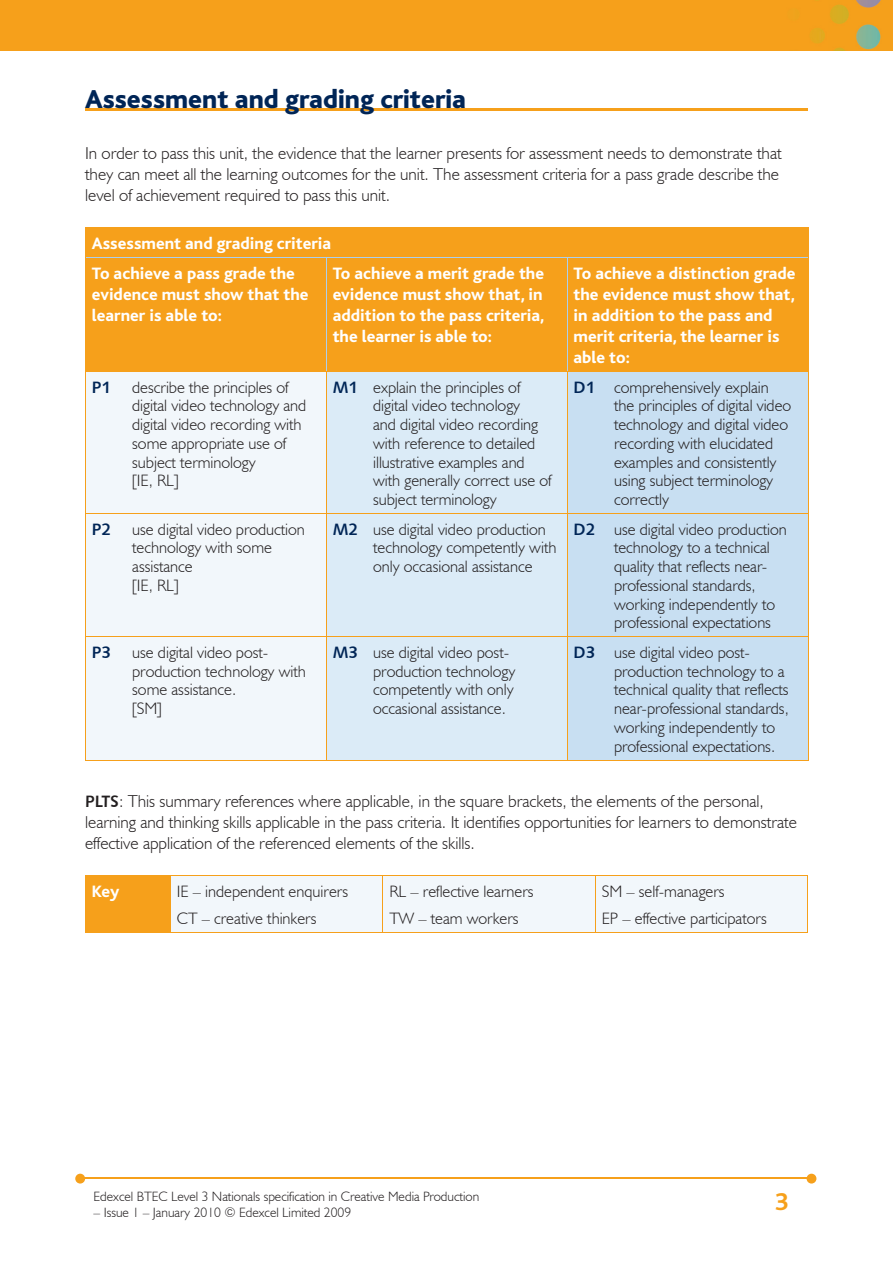
<style>
.page{position:relative;width:893px;height:1263px;background:#fff}
.page>*{position:absolute;margin:0;border:0;box-sizing:border-box;transform-origin:0 0}
.t1{font:800 27px "Bliss";color:#002556}
.t2{font:700 25.5px "Bliss";color:#f6a01b}
.t3{font:300 17.25px/21px "Humanist 521 BT";color:#231f20}
.t4{font:800 17.25px/21px "Bliss";color:#fff}
.t5{font:300 16.5px/18.8px "Humanist 521 BT";color:#231f20}
.t6{font:16.5px "Humanist 531 BT Bold A";color:#002556}
.t7{font:300 13.5px "Humanist 521 BT";color:#231f20}
.s1{font-family:"Humanist 531 BT Bold A";font-weight:400;color:#002556}
.s2{font-family:"Humanist 531 BT Bold A";font-weight:400;font-size:16.5px}
</style>
<div class="page">
<div style="left:0;top:0;width:893px;height:51px;background:#f6a01b"></div>
<hr style="left:82px;top:1178px;width:728px;height:1px;background:#f6a01b">
<svg style="left:807px;top:1174px;width:9px;height:9px"></svg>
<svg style="left:75px;top:1174px;width:10px;height:9px"></svg>
<hr style="left:85px;top:108px;width:723px;height:2px;background:#f6a01b">
<div style="left:86px;top:228px;width:722px;height:143px;background:#f6a01b"></div>
<div style="left:86px;top:372px;width:240px;height:388px;background:#f2f7fb"></div>
<div style="left:327px;top:372px;width:240px;height:388px;background:#dbebf7"></div>
<div style="left:568px;top:372px;width:240px;height:388px;background:#c8dff2"></div>
<svg style="left:85px;top:228px;width:1px;height:29px"></svg>
<svg style="left:808px;top:228px;width:1px;height:29px"></svg>
<hr style="left:85px;top:227px;width:241px;height:1px;background:#f6a01b">
<hr style="left:326px;top:227px;width:241px;height:1px;background:#f6a01b">
<hr style="left:567px;top:227px;width:241px;height:1px;background:#f6a01b">
<hr style="left:85px;top:257px;width:1px;height:114px;background:#f6a01b">
<hr style="left:86px;top:257px;width:240px;height:1px;background:#accfed">
<hr style="left:326px;top:258px;width:1px;height:113px;background:#accfed">
<hr style="left:326px;top:257px;width:241px;height:1px;background:#accfed">
<hr style="left:567px;top:258px;width:1px;height:113px;background:#accfed">
<hr style="left:808px;top:257px;width:1px;height:114px;background:#f6a01b">
<hr style="left:567px;top:257px;width:241px;height:1px;background:#accfed">
<hr style="left:85px;top:372px;width:1px;height:141px;background:#f6a01b">
<hr style="left:85px;top:371px;width:241px;height:1px;background:#f6a01b">
<hr style="left:326px;top:372px;width:1px;height:141px;background:#f6a01b">
<hr style="left:326px;top:371px;width:241px;height:1px;background:#f6a01b">
<hr style="left:567px;top:372px;width:1px;height:141px;background:#f6a01b">
<hr style="left:808px;top:372px;width:1px;height:141px;background:#f6a01b">
<hr style="left:567px;top:371px;width:241px;height:1px;background:#f6a01b">
<hr style="left:326px;top:514px;width:1px;height:122px;background:#f6a01b">
<hr style="left:567px;top:514px;width:1px;height:122px;background:#f6a01b">
<hr style="left:85px;top:514px;width:1px;height:122px;background:#f6a01b">
<hr style="left:808px;top:514px;width:1px;height:122px;background:#f6a01b">
<hr style="left:85px;top:513px;width:241px;height:1px;background:#f6a01b">
<hr style="left:326px;top:513px;width:241px;height:1px;background:#f6a01b">
<hr style="left:567px;top:513px;width:241px;height:1px;background:#f6a01b">
<hr style="left:326px;top:637px;width:1px;height:123px;background:#f6a01b">
<hr style="left:567px;top:637px;width:1px;height:123px;background:#f6a01b">
<hr style="left:85px;top:760px;width:241px;height:1px;background:#f6a01b">
<hr style="left:326px;top:760px;width:241px;height:1px;background:#f6a01b">
<hr style="left:567px;top:760px;width:241px;height:1px;background:#f6a01b">
<hr style="left:85px;top:637px;width:1px;height:123px;background:#f6a01b">
<hr style="left:808px;top:637px;width:1px;height:123px;background:#f6a01b">
<hr style="left:85px;top:636px;width:241px;height:1px;background:#f6a01b">
<hr style="left:326px;top:636px;width:241px;height:1px;background:#f6a01b">
<hr style="left:567px;top:636px;width:241px;height:1px;background:#f6a01b">
<div style="left:85px;top:875px;width:85px;height:57px;background:#f6a01b"></div>
<div style="left:171px;top:876px;width:636px;height:56px;background:#f2f7fb"></div>
<hr style="left:85px;top:932px;width:85px;height:1px;background:#f6a01b">
<hr style="left:170px;top:932px;width:213px;height:1px;background:#f6a01b">
<hr style="left:383px;top:932px;width:212px;height:1px;background:#f6a01b">
<hr style="left:595px;top:932px;width:213px;height:1px;background:#f6a01b">
<hr style="left:170px;top:876px;width:1px;height:56px;background:#f6a01b">
<hr style="left:383px;top:876px;width:1px;height:56px;background:#f6a01b">
<hr style="left:595px;top:876px;width:1px;height:56px;background:#f6a01b">
<hr style="left:807px;top:876px;width:1px;height:56px;background:#f6a01b">
<hr style="left:170px;top:875px;width:213px;height:1px;background:#f6a01b">
<hr style="left:383px;top:875px;width:212px;height:1px;background:#f6a01b">
<hr style="left:595px;top:875px;width:213px;height:1px;background:#f6a01b">
<h1 class="t1" style="left:85px;top:85px;width:383px">Assessment and grading criteria</h1>
<p class="t3" style="left:85px;top:142px;width:698px">In order to pass this unit, the evidence that the learner presents for assessment needs to demonstrate that they can meet all the learning outcomes for the unit. The assessment criteria for a pass grade describe the level of achievement required to pass this unit.</p>
<p class="t4" style="left:92px;top:229px;width:241px;line-height:30.2px">Assessment and grading criteria<br>To achieve a pass grade the</p>
<p class="t4" style="left:92px;top:284px;width:218px">evidence must show that the learner is able to:</p>
<p class="t4" style="left:333px;top:263px;width:213px;text-align:justify">To achieve a merit grade the evidence must show that, in addition to the pass criteria, the learner is able to:</p>
<p class="t4" style="left:574px;top:263px;width:224px">To achieve a distinction grade the evidence must show that, in addition to the pass and merit criteria, the learner is able to:</p>
<p class="t6" style="left:92px;top:377px;width:21px">P1</p>
<p class="t5" style="left:132px;top:377px;width:176px">describe the principles of digital video technology and digital video recording with some appropriate use of subject terminology<br>[IE, RL]</p>
<p class="t5" style="left:373px;top:377px;width:180px;text-indent:-40px"><span class="s1">M1</span> explain the principles of digital video technology<br>and digital video recording with reference to detailed illustrative examples and with generally correct use of subject terminology</p>
<p class="t5" style="left:614px;top:377px;width:179px;text-indent:-40px"><span class="s1">D1</span> comprehensively explain the principles of digital video technology and digital video recording with elucidated examples and consistently using subject terminology correctly</p>
<p class="t6" style="left:92px;top:519px;width:21px">P2</p>
<p class="t5" style="left:132px;top:519px;width:174px">use digital video production technology with some assistance<br>[IE, RL]</p>
<p class="t5" style="left:373px;top:519px;width:185px;text-indent:-40px"><span class="s1">M2</span> use digital video production technology competently with only occasional assistance</p>
<p class="t5" style="left:614px;top:519px;width:174px;text-indent:-40px"><span class="s1">D2</span> use digital video production technology to a technical quality that reflects near&shy;professional standards, working independently to professional expectations</p>
<p class="t6" style="left:92px;top:642px;width:21px">P3</p>
<p class="t5" style="left:132px;top:643px;width:175px">use digital video post&shy;production technology with some assistance.<br>[SM]</p>
<p class="t5" style="left:373px;top:643px;width:144px;text-indent:-40px"><span class="s1">M3</span> use digital video post&shy;production technology competently with only occasional assistance.</p>
<p class="t5" style="left:614px;top:643px;width:176px;text-indent:-40px"><span class="s1">D3</span> use digital video post&shy;production technology to a technical quality that reflects near-professional standards, working independently to professional expectations.</p>
<p class="t3" style="left:85px;top:791px;width:713px"><span class="s2">PLTS</span>: This summary references where applicable, in the square brackets, the elements of the personal, learning and thinking skills applicable in the pass criteria. It identifies opportunities for learners to demonstrate effective application of the referenced elements of the skills.</p>
<p class="t4" style="left:92px;top:881px;width:29px">Key</p>
<p class="t5" style="left:177px;top:877px;width:173px;line-height:27.3px">IE – independent enquirers<br>CT – creative thinkers</p>
<p class="t5" style="left:389px;top:877px;width:146px;line-height:27.3px">RL – reflective learners<br>TW – team workers</p>
<p class="t5" style="left:602px;top:877px;width:166px;line-height:27.3px">SM – self-managers<br>EP – effective participators</p>
<p class="t7" style="left:94px;top:1188px;width:387px">Edexcel BTEC Level 3 Nationals specification in Creative Media Production</p>
<p class="t7" style="left:94px;top:1204px;width:259px">– Issue 1 – January 2010 © Edexcel Limited 2009</p>
<h2 class="t2" style="left:775px;top:1189px;width:15px">3</h2>
</div>
